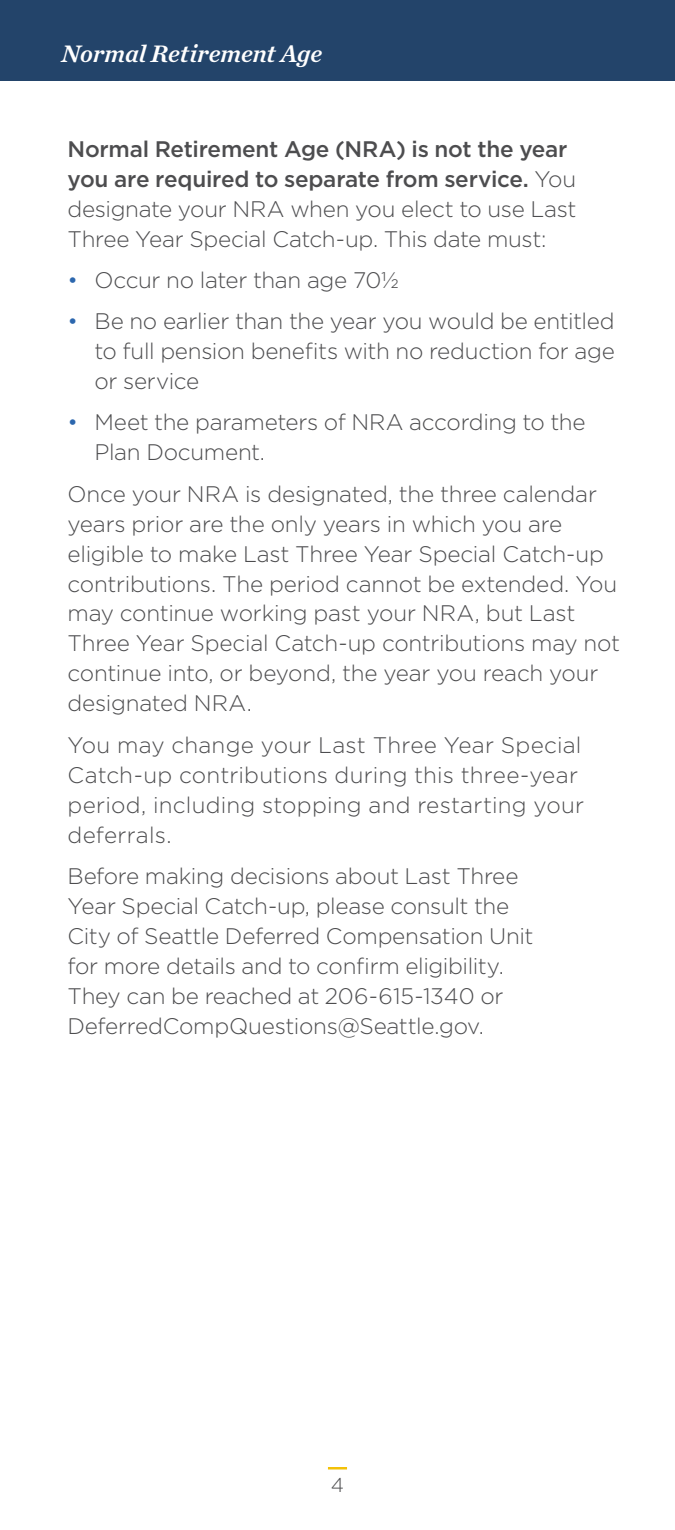
<style>
.page{position:relative;width:675px;height:1530px;background:#fff}
.page>*{position:absolute;margin:0;border:0;box-sizing:border-box;transform-origin:0 0}
.t1{font:italic 25px "Chronicle Text G1 Semi";color:#fff}
.t2{font:300 22.5px/30px "Gotham";letter-spacing:-.01em;color:#4d4d4f}
.t3{font:300 22.5px/30px "Gotham";letter-spacing:.01em;color:#4d4d4f}
.t4{font:300 20px "Gotham";color:#4d4d4f}
.s1{font-weight:500}
.s2{color:#2c67ae}
</style>
<div class="page">
<svg style="left:328px;top:1467px;width:19px;height:2px"></svg>
<hr style="left:674px;top:0;width:1px;height:81px;background:#183a63">
<div style="left:0;top:0;width:674px;height:81px;background:#23446a"></div>
<p class="t1" style="left:61px;top:34px;width:263px">Normal Retirement Age</p>
<p class="t2" style="left:68px;top:133px;width:511px"><span class="s1">Normal Retirement Age (NRA) is not the year you are required to separate from service.</span> You designate your NRA when you elect to use Last Three Year Special Catch-up. This date must:</p>
<p class="t2" style="left:68px;top:264px;width:333px"><span class="s2">•</span> Occur no later than age 70½</p>
<p class="t2" style="left:94px;top:306px;width:522px;text-align:justify;text-indent:-27px"><span class="s2">•</span> Be no earlier than the year you would be entitled to full pension benefits with no reduction for age or service</p>
<p class="t2" style="left:94px;top:407px;width:493px;text-indent:-27px"><span class="s2">•</span> Meet the parameters of NRA according to the<br>Plan Document.</p>
<p class="t2" style="left:68px;top:478px;width:554px">Once your NRA is designated, the three calendar years prior are the only years in which you are eligible to make Last Three Year Special Catch-up contributions. The period cannot be extended. You may continue working past your NRA, but Last Three Year Special Catch-up contributions may not continue into, or beyond, the year you reach your designated NRA.</p>
<p class="t3" style="left:68px;top:729px;width:518px">You may change your Last Three Year Special Catch-up contributions during this three-year period, including stopping and restarting your deferrals.</p>
<p class="t2" style="left:68px;top:860px;width:467px">Before making decisions about Last Three Year Special Catch-up, please consult the City of Seattle Deferred Compensation Unit for more details and to confirm eligibility.<br>They can be reached at 206-615-1340 or DeferredCompQuestions@Seattle.gov.</p>
<p class="t4" style="left:331px;top:1473px;width:15px">4</p>
</div>
